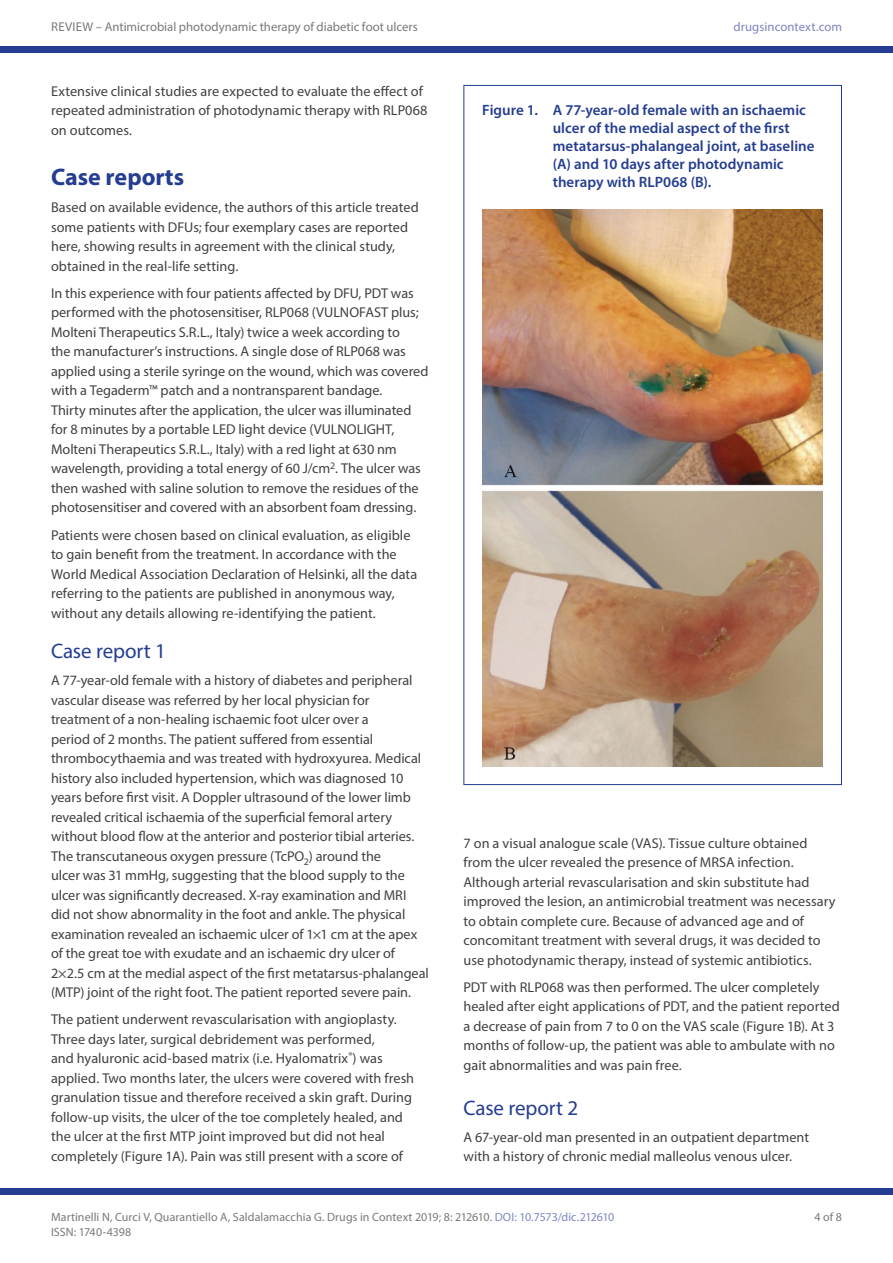
<style>
.page{position:relative;width:893px;height:1263px;background:#fff}
.page>*{position:absolute;margin:0;border:0;box-sizing:border-box;transform-origin:0 0}
.t1{font:700 24px "Myriad Pro";letter-spacing:-.005em;color:#243d91}
.t2{font:21px "Myriad Pro";letter-spacing:-.005em;color:#243d91}
.FCAP{font:600 15px/18px "Myriad Pro";color:#243d91}
.TXT_S{font:14.25px/19.5px "Myriad Pro";color:#424142}
.TXT{font:14.25px/19.5px "Myriad Pro";color:#424142}
.t3{font:12.75px "Myriad Pro";color:#7c7878}
.t4{font:12.75px "Myriad Pro";letter-spacing:.005em;color:#7f85c1}
.t5{font:12px "Myriad Pro";letter-spacing:.005em;color:#7c7878}
.s1{color:#7f85c1}
</style>
<div class="page">
<div style="left:0;top:1188px;width:893px;height:7px;background:#243d91"></div>
<div style="left:0;top:47px;width:893px;height:6px;background:#243d91"></div>
<img style="left:483px;top:210px;width:340px;height:556px">
<p class="t3" style="left:51px;top:18px;width:368px">REVIEW – Antimicrobial photodynamic therapy of diabetic foot ulcers</p>
<p class="t4" style="left:734px;top:18px;width:110px">drugsincontext.com</p>
<p class="TXT_S" style="left:51px;top:81px;width:378px">Extensive clinical studies are expected to evaluate the effect of repeated administration of photodynamic therapy with RLP068 on outcomes.</p>
<h1 class="t1" style="left:51px;top:161px;width:135px">Case reports</h1>
<p class="TXT" style="left:51px;top:197px;width:369px">Based on available evidence, the authors of this article treated some patients with DFUs; four exemplary cases are reported here, showing results in agreement with the clinical study, obtained in the real-life setting.</p>
<p class="TXT_S" style="left:51px;top:283px;width:379px">In this experience with four patients affected by DFU, PDT was performed with the photosensitiser, RLP068 (VULNOFAST plus; Molteni Therapeutics S.R.L., Italy) twice a week according to<br>the manufacturer’s instructions. A single dose of RLP068 was applied using a sterile syringe on the wound, which was covered with a Tegaderm™ patch and a nontransparent bandage.<br>Thirty minutes after the application, the ulcer was illuminated for 8 minutes by a portable LED light device (VULNOLIGHT, Molteni Therapeutics S.R.L., Italy) with a red light at 630 nm wavelength, providing a total energy of 60 J/cm<sup>2</sup>. The ulcer was then washed with saline solution to remove the residues of the photosensitiser and covered with an absorbent foam dressing.</p>
<p class="TXT_S" style="left:51px;top:525px;width:368px">Patients were chosen based on clinical evaluation, as eligible to gain benefit from the treatment. In accordance with the World Medical Association Declaration of Helsinki, all the data referring to the patients are published in anonymous way, without any details allowing re-identifying the patient.</p>
<h2 class="t2" style="left:51px;top:638px;width:116px">Case report 1</h2>
<p class="TXT" style="left:51px;top:670px;width:379px">A 77-year-old female with a history of diabetes and peripheral vascular disease was referred by her local physician for treatment of a non-healing ischaemic foot ulcer over a<br>period of 2 months. The patient suffered from essential thrombocythaemia and was treated with hydroxyurea. Medical history also included hypertension, which was diagnosed 10 years before first visit. A Doppler ultrasound of the lower limb revealed critical ischaemia of the superficial femoral artery without blood flow at the anterior and posterior tibial arteries.<br>The transcutaneous oxygen pressure (TcPO<sub>2</sub>) around the<br>ulcer was 31 mmHg, suggesting that the blood supply to the ulcer was significantly decreased. X-ray examination and MRI did not show abnormality in the foot and ankle. The physical examination revealed an ischaemic ulcer of 1×1 cm at the apex of the great toe with exudate and an ischaemic dry ulcer of 2×2.5 cm at the medial aspect of the first metatarsus-phalangeal (MTP) joint of the right foot. The patient reported severe pain.</p>
<p class="TXT_S" style="left:51px;top:1009px;width:365px">The patient underwent revascularisation with angioplasty.<br>Three days later, surgical debridement was performed,<br>and hyaluronic acid-based matrix (i.e. Hyalomatrix<sup>®</sup>) was applied. Two months later, the ulcers were covered with fresh granulation tissue and therefore received a skin graft. During follow-up visits, the ulcer of the toe completely healed, and the ulcer at the first MTP joint improved but did not heal completely (Figure 1A). Pain was still present with a score of</p>
<p class="FCAP" style="left:553px;top:101px;width:263px;text-indent:-70px">Figure 1. A 77-year-old female with an ischaemic ulcer of the medial aspect of the first metatarsus-phalangeal joint, at baseline (A) and 10 days after photodynamic therapy with RLP068 (B).</p>
<p class="TXT_S" style="left:463px;top:833px;width:374px">7 on a visual analogue scale (VAS). Tissue culture obtained from the ulcer revealed the presence of MRSA infection.<br>Although arterial revascularisation and skin substitute had improved the lesion, an antimicrobial treatment was necessary to obtain complete cure. Because of advanced age and of concomitant treatment with several drugs, it was decided to use photodynamic therapy, instead of systemic antibiotics.</p>
<p class="TXT_S" style="left:463px;top:977px;width:378px">PDT with RLP068 was then performed. The ulcer completely healed after eight applications of PDT, and the patient reported a decrease of pain from 7 to 0 on the VAS scale (Figure 1B). At 3 months of follow-up, the patient was able to ambulate with no gait abnormalities and was pain free.</p>
<h2 class="t2" style="left:463px;top:1095px;width:116px">Case report 2</h2>
<p class="TXT" style="left:463px;top:1127px;width:347px">A 67-year-old man presented in an outpatient department with a history of chronic medial malleolus venous ulcer.</p>
<p class="t5" style="left:51px;top:1209px;width:565px">Martinelli N, Curci V, Quarantiello A, Saldalamacchia G. Drugs in Context 2019; 8: 212610. <span class="s1">DOI: 10.7573/dic.212610</span></p>
<p class="t5" style="left:814px;top:1209px;width:29px">4 of 8</p>
<p class="t5" style="left:51px;top:1224px;width:82px">ISSN: 1740-4398</p>
</div>
